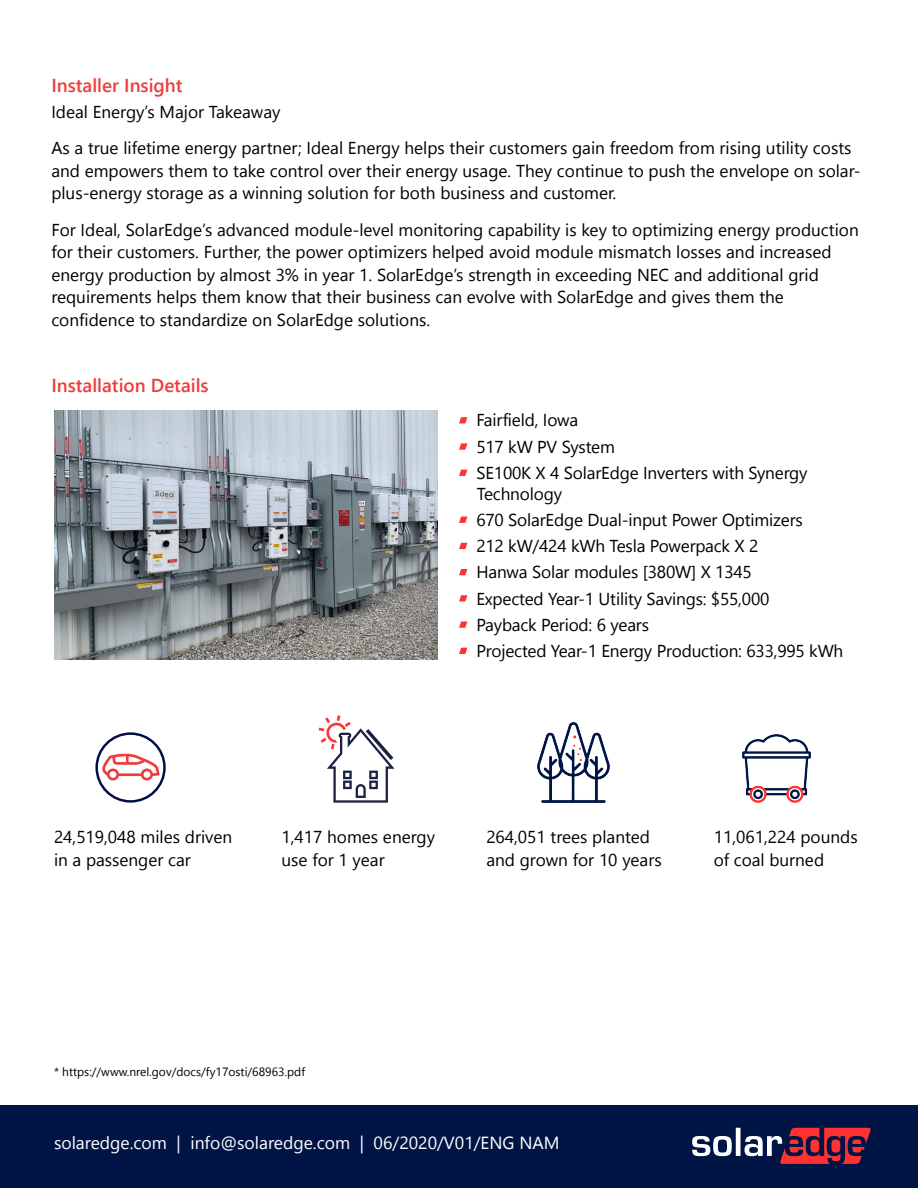
<style>
.page{position:relative;width:918px;height:1188px;background:#fff}
.page>*{position:absolute;margin:0;border:0;box-sizing:border-box;transform-origin:0 0}
._1_small_header{font:600 18.75px "Segoe UI";color:#ee3d3c}
.t1{font:17.55px "Segoe UI";color:#fff}
._1_text_body{font:17.25px/22.5px "Segoe UI";color:#000}
._1_tabs_info{font:17.25px/20.7px "Segoe UI";letter-spacing:-.01em;color:#000}
._1_text_body-2{font:12px "Segoe UI";color:#000}
</style>
<div class="page">
<div style="left:0;top:1106px;width:918px;height:82px;background:#001446"></div>
<svg style="left:692px;top:1128px;width:179px;height:36px"></svg>
<svg style="left:459px;top:417px;width:8px;height:6px"></svg>
<svg style="left:459px;top:443px;width:8px;height:7px"></svg>
<svg style="left:459px;top:470px;width:8px;height:6px"></svg>
<svg style="left:459px;top:517px;width:8px;height:6px"></svg>
<svg style="left:459px;top:543px;width:8px;height:6px"></svg>
<svg style="left:459px;top:569px;width:8px;height:6px"></svg>
<svg style="left:459px;top:595px;width:8px;height:7px"></svg>
<svg style="left:459px;top:621px;width:8px;height:7px"></svg>
<svg style="left:459px;top:648px;width:8px;height:6px"></svg>
<img style="left:54px;top:411px;width:383px;height:249px">
<div style="left:95px;top:732px;width:71px;height:71px;border:2px solid #000d46;border-radius:50%"></div>
<div style="left:107px;top:769px;width:12px;height:12px;border:3px solid #ee3d3c;border-radius:50%"></div>
<div style="left:141px;top:769px;width:12px;height:12px;border:3px solid #ee3d3c;border-radius:50%"></div>
<svg style="left:98px;top:753px;width:63px;height:25px"></svg>
<svg style="left:319px;top:715px;width:76px;height:88px"></svg>
<img style="left:743px;top:734px;width:68px;height:69px">
<img style="left:537px;top:722px;width:72px;height:81px">
<p class="_1_small_header" style="left:51px;top:70px;width:133px">Installer Insight</p>
<p class="_1_text_body" style="left:51px;top:100px;width:231px">Ideal Energy s’ Major Takeaway</p>
<p class="_1_text_body" style="left:51px;top:136px;width:802px">As a true lifetime energy partner; Ideal Energy helps their customers gain freedom from rising utility costs</p>
<p class="_1_text_body" style="left:51px;top:181px;width:567px">plus-energy storage as a winning solution for both business and customer.</p>
<p class="_1_text_body" style="left:51px;top:159px;width:811px">and empowers them to take control over their energy usage. They continue to push the envelope on solar-</p>
<p class="_1_text_body" style="left:51px;top:218px;width:809px">For Ideal, SolarEdge s’ advanced module-level monitoring capability is key to optimizing energy production for their customers. Further, the power optimizers helped avoid module mismatch losses and increased energy production by almost 3% in year 1. SolarEdge s’ strength in exceeding NEC and additional grid requirements helps them know that their business can evolve with SolarEdge and gives them the confidence to standardize on SolarEdge solutions.</p>
<p class="_1_small_header" style="left:51px;top:371px;width:159px">Installation Details</p>
<p class="_1_tabs_info" style="left:476px;top:410px;width:103px">Fairfield, Iowa</p>
<p class="_1_tabs_info" style="left:476px;top:436px;width:140px">517 kW PV System</p>
<p class="_1_tabs_info" style="left:476px;top:462px;width:333px">SE100 4XK SolarEdge Inverters with Synergy<br>Technology</p>
<p class="_1_tabs_info" style="left:476px;top:509px;width:328px">670 SolarEdge Dual-input Power Optimizers</p>
<p class="_1_tabs_info" style="left:476px;top:535px;width:284px">212 kW/424 kWh Tesla Powerpack 2X</p>
<p class="_1_tabs_info" style="left:476px;top:562px;width:277px">Hanwa Solar modules [380W X] 1345</p>
<p class="_1_tabs_info" style="left:476px;top:588px;width:295px">Expected Year-1 Utility Savings: $55,000</p>
<p class="_1_tabs_info" style="left:476px;top:614px;width:174px">Payback Period 6: years</p>
<p class="_1_tabs_info" style="left:476px;top:640px;width:369px">Projected Year-1 Energy Production: 633,995 kWh</p>
<p class="_1_text_body" style="left:54px;top:826px;width:180px">24,519,048 miles driven in a passenger car</p>
<p class="_1_text_body" style="left:282px;top:826px;width:155px">1,417 homes energy use for 1 year</p>
<p class="_1_text_body" style="left:486px;top:826px;width:177px">264,051 trees planted and grown for 10 years</p>
<p class="_1_text_body" style="left:714px;top:826px;width:145px">11,061,224 pounds of coal burned</p>
<p class="_1_text_body-2" style="left:54px;top:1062px;width:253px">* https://www.nrel.gov/docs/fy17osti/68963.pdf</p>
<p class="t1" style="left:54px;top:1129px;width:115px">solaredge.com</p>
<p class="t1" style="left:177px;top:1129px;width:6px">|</p>
<p class="t1" style="left:190px;top:1129px;width:161px">info@solaredge.com</p>
<p class="t1" style="left:360px;top:1129px;width:6px">|</p>
<p class="t1" style="left:374px;top:1129px;width:188px">06/2020/V01/ENG NAM</p>
</div>
